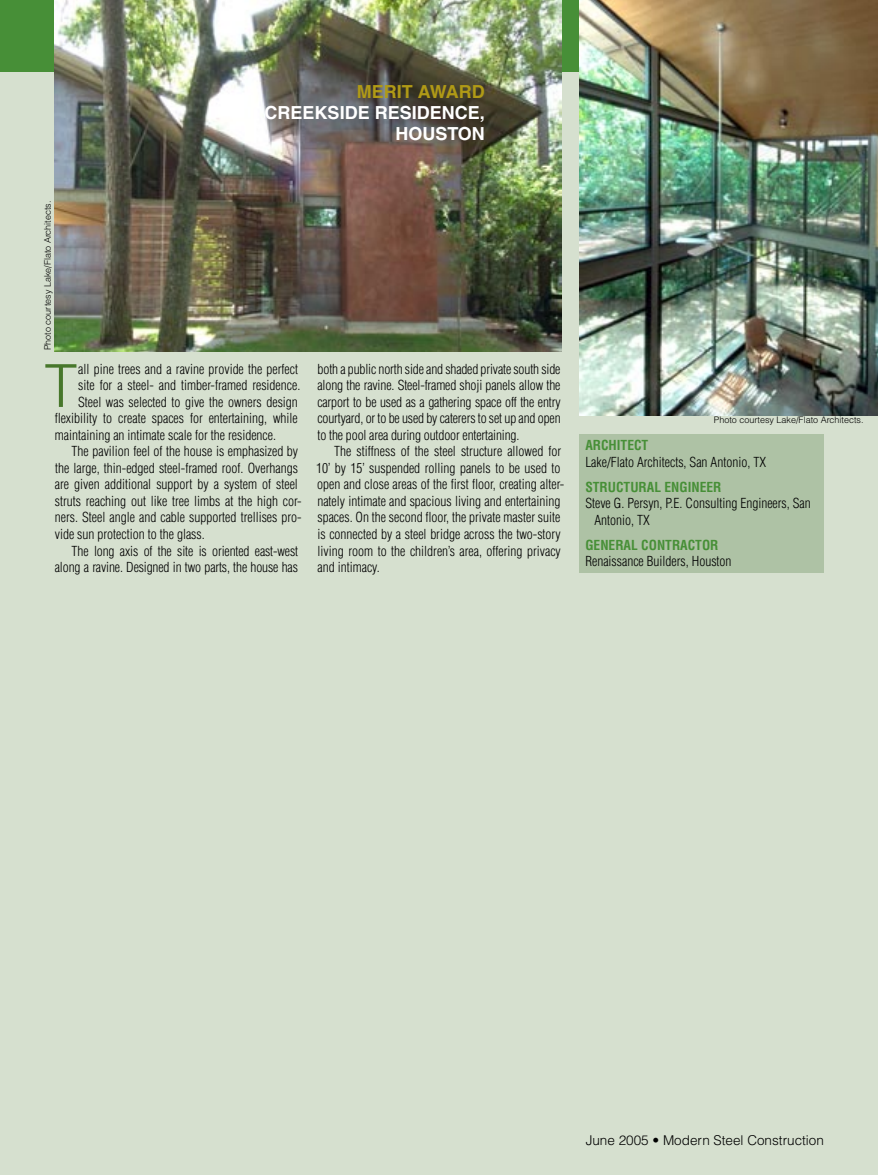
<style>
.page{position:relative;width:878px;height:1175px;background:#fff}
.page>*{position:absolute;margin:0;border:0;box-sizing:border-box;transform-origin:0 0}
.t1{font:300 59.4px "Helvetica";color:#47772b}
.t2{font:700 18px/21px "Helvetica";color:#fff;text-align:right}
.t3{font:700 18px "Helvetica";color:#b09a16}
.t4{font:300 condensed 13.5px/16.5px "Helvetica";color:#000}
.t5{font:700 condensed 13.5px "Helvetica";color:#478f37}
.t6{font:300 13.5px "Helvetica";color:#000}
.t7{font:300 9px "Helvetica";color:#000}
</style>
<div class="page">
<div style="left:0;top:0;width:878px;height:1174px;background:#d6e0cf"></div>
<div style="left:0;top:0;width:878px;height:72px;background:#478f37"></div>
<div style="left:579px;top:434px;width:245px;height:138px;background:#aec2a5"></div>
<img style="left:54px;top:0;width:507px;height:351px">
<img style="left:579px;top:0;width:299px;height:416px">
<h2 class="t3" style="left:357px;top:81px;width:129px">MERIT AWARD</h2>
<h2 class="t2" style="left:264px;top:102px;width:222px">CREEKSIDE RESIDENCE,<br>HOUSTON</h2>
<p class="t7" style="left:42px;top:350px;width:151px;rotate:-90deg">Photo courtesy Lake/Flato Architects.</p>
<h1 class="t1" style="left:44px;top:349px;width:34px">T</h1>
<p class="t4" style="left:78px;top:361px;width:221px">all pine trees and a ravine provide the perfect</p>
<p class="t4" style="left:78px;top:377px;width:224px">site for a steel- and timber-framed residence.</p>
<p class="t4" style="left:78px;top:394px;width:221px">Steel was selected to give the owners design</p>
<p class="t4" style="left:55px;top:410px;width:245px">flexibility to create spaces for entertaining, while</p>
<p class="t4" style="left:55px;top:427px;width:223px">maintaining an intimate scale for the residence.</p>
<p class="t4" style="left:72px;top:443px;width:228px">The pavilion feel of the house is emphasized by</p>
<p class="t4" style="left:55px;top:460px;width:244px">the large, thin-edged steel-framed roof. Overhangs</p>
<p class="t4" style="left:55px;top:476px;width:244px">are given additional support by a system of steel</p>
<p class="t4" style="left:55px;top:493px;width:248px">struts reaching out like tree limbs at the high cor-</p>
<p class="t4" style="left:55px;top:509px;width:248px">ners. Steel angle and cable supported trellises pro-</p>
<p class="t4" style="left:55px;top:526px;width:151px">vide sun protection to the glass.</p>
<p class="t4" style="left:72px;top:542px;width:228px">The long axis of the site is oriented east-west</p>
<p class="t4" style="left:55px;top:559px;width:244px">along a ravine. Designed in two parts, the house has</p>
<p class="t4" style="left:317px;top:361px;width:245px;text-align:justify">both a public north side and shaded private south side along the ravine. Steel-framed shoji panels allow the carport to be used as a gathering space off the entry courtyard, or to be used by caterers to set up and open to the pool area during outdoor entertaining.</p>
<p class="t4" style="left:316px;top:443px;width:250px;text-indent:18px">The stiffness of the steel structure allowed for 10’ by 15’ suspended rolling panels to be used to open and close areas of the first floor, creating alter&shy;nately intimate and spacious living and entertaining spaces. On the second floor, the private master suite is connected by a steel bridge across the two-story living room to the children’s area, offering privacy and intimacy.</p>
<p class="t7" style="left:713px;top:414px;width:151px">Photo courtesy Lake/Flato Architects.</p>
<p class="t5" style="left:585px;top:437px;width:65px">ARCHITECT</p>
<p class="t4" style="left:585px;top:454px;width:182px">Lake/Flato Architects, San Antonio, TX</p>
<p class="t5" style="left:585px;top:478px;width:138px">STRUCTURAL ENGINEER</p>
<p class="t4" style="left:594px;top:495px;width:218px;text-indent:-9px">Steve G. Persyn, P.E. Consulting Engineers, San<br>Antonio, TX</p>
<p class="t5" style="left:585px;top:536px;width:135px">GENERAL CONTRACTOR</p>
<p class="t4" style="left:585px;top:553px;width:148px">Renaissance Builders, Houston</p>
<p class="t6" style="left:585px;top:1132px;width:240px">June 2005 • Modern Steel Construction</p>
</div>
